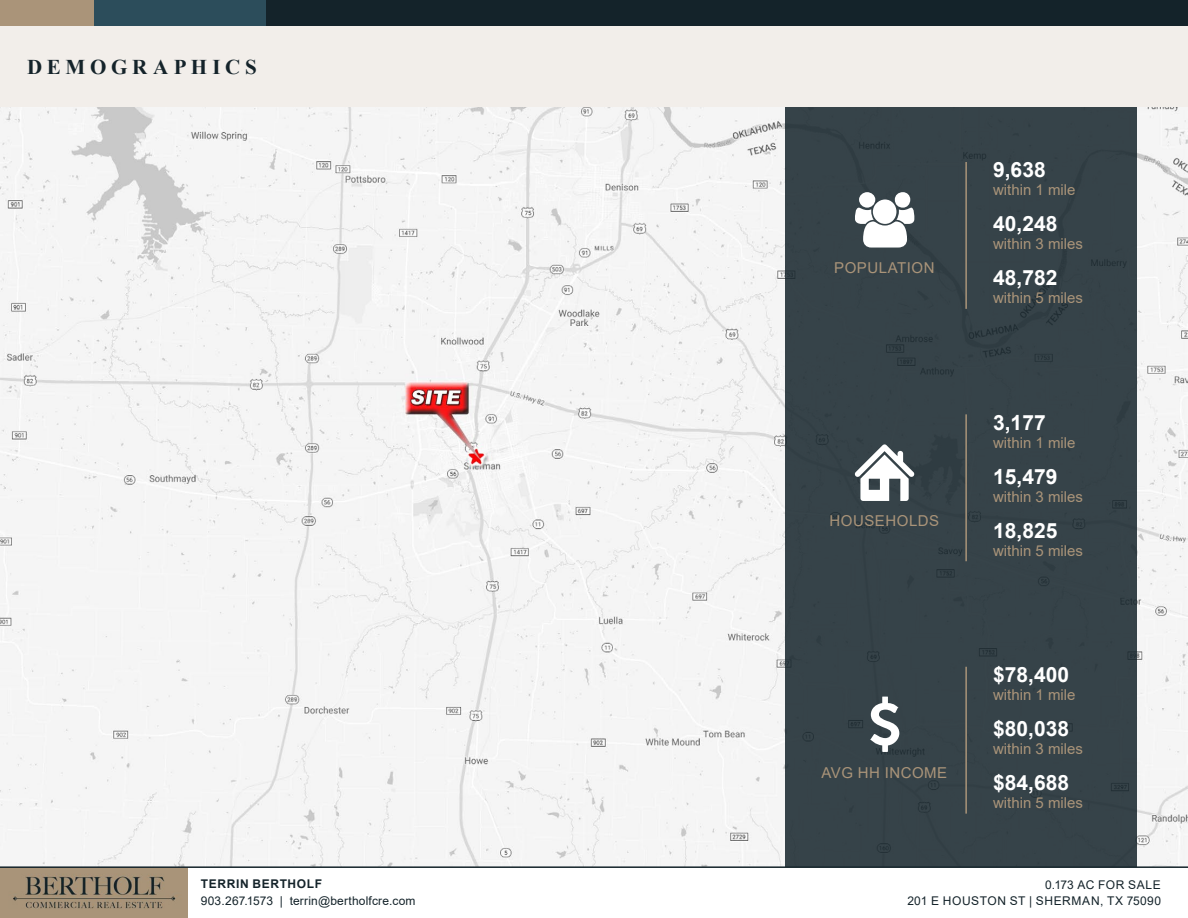
<style>
.page{position:relative;width:1188px;height:918px;background:#fff}
.page>*{position:absolute;margin:0;border:0;box-sizing:border-box;transform-origin:0 0}
.t1{font:700 21px "Arial";color:#fff}
.t2{font:700 21px "Times New Roman";letter-spacing:.225em;color:#14232a}
.t3{font:15px "Arial";color:#aa9479}
.t4{font:15px "Arial";letter-spacing:.035em;color:#aa9479}
.t5{font:12px/16.5px "Arial";letter-spacing:.025em;color:#14232a;text-align:right}
.t6{font:700 12px "Arial";letter-spacing:.05em;color:#14232a}
</style>
<div class="page">
<img style="left:0;top:107px;width:1188px;height:759px">
<div style="left:785px;top:102px;width:351px;height:765px;background:#364349"></div>
<svg style="left:855px;top:192px;width:59px;height:55px"></svg>
<hr style="left:965px;top:162px;width:2px;height:147px;background:#aa9479">
<hr style="left:965px;top:414px;width:2px;height:147px;background:#aa9479">
<svg style="left:855px;top:444px;width:59px;height:57px"></svg>
<hr style="left:965px;top:667px;width:2px;height:147px;background:#aa9479">
<svg style="left:870px;top:697px;width:29px;height:55px"></svg>
<img style="left:0;top:868px;width:188px;height:50px">
<hr style="left:0;top:866px;width:1188px;height:2px;background:#14232a">
<div style="left:0;top:0;width:1188px;height:27px;background:#14232a"></div>
<div style="left:0;top:0;width:94px;height:27px;background:#aa9479"></div>
<div style="left:94px;top:0;width:172px;height:27px;background:#2c4d5b"></div>
<div style="left:0;top:27px;width:1188px;height:80px;background:#f2eeea"></div>
<h1 class="t2" style="left:27px;top:52px;width:231px">DEMOGRAPHICS</h1>
<p class="t6" style="left:201px;top:876px;width:123px">TERRIN BERTHOLF</p>
<p class="t5" style="left:201px;top:893px;width:216px">903.267.1573 | terrin@bertholfcre.com</p>
<p class="t4" style="left:834px;top:258px;width:102px">POPULATION</p>
<p class="t4" style="left:830px;top:510px;width:111px">HOUSEHOLDS</p>
<p class="t4" style="left:822px;top:763px;width:127px">AVG HH INCOME</p>
<h1 class="t1" style="left:993px;top:155px;width:54px">9,638</h1>
<p class="t3" style="left:993px;top:180px;width:84px">within 1 mile</p>
<h1 class="t1" style="left:993px;top:209px;width:66px">40,248</h1>
<p class="t3" style="left:993px;top:234px;width:92px">within 3 miles</p>
<h1 class="t1" style="left:993px;top:263px;width:66px">48,782</h1>
<p class="t3" style="left:993px;top:288px;width:92px">within 5 miles</p>
<h1 class="t1" style="left:993px;top:407px;width:54px">3,177</h1>
<p class="t3" style="left:993px;top:432px;width:84px">within 1 mile</p>
<h1 class="t1" style="left:993px;top:461px;width:66px">15,479</h1>
<p class="t3" style="left:993px;top:486px;width:92px">within 3 miles</p>
<h1 class="t1" style="left:993px;top:515px;width:66px">18,825</h1>
<p class="t3" style="left:993px;top:540px;width:92px">within 5 miles</p>
<h1 class="t1" style="left:993px;top:660px;width:77px">$78,400</h1>
<p class="t3" style="left:993px;top:684px;width:84px">within 1 mile</p>
<h1 class="t1" style="left:993px;top:714px;width:77px">$80,038</h1>
<p class="t3" style="left:993px;top:738px;width:92px">within 3 miles</p>
<h1 class="t1" style="left:993px;top:768px;width:77px">$84,688</h1>
<p class="t3" style="left:993px;top:792px;width:92px">within 5 miles</p>
<p class="t5" style="left:907px;top:876px;width:255px">0.173 AC FOR SALE<br>201 E HOUSTON ST | SHERMAN, TX 75090</p>
</div>
